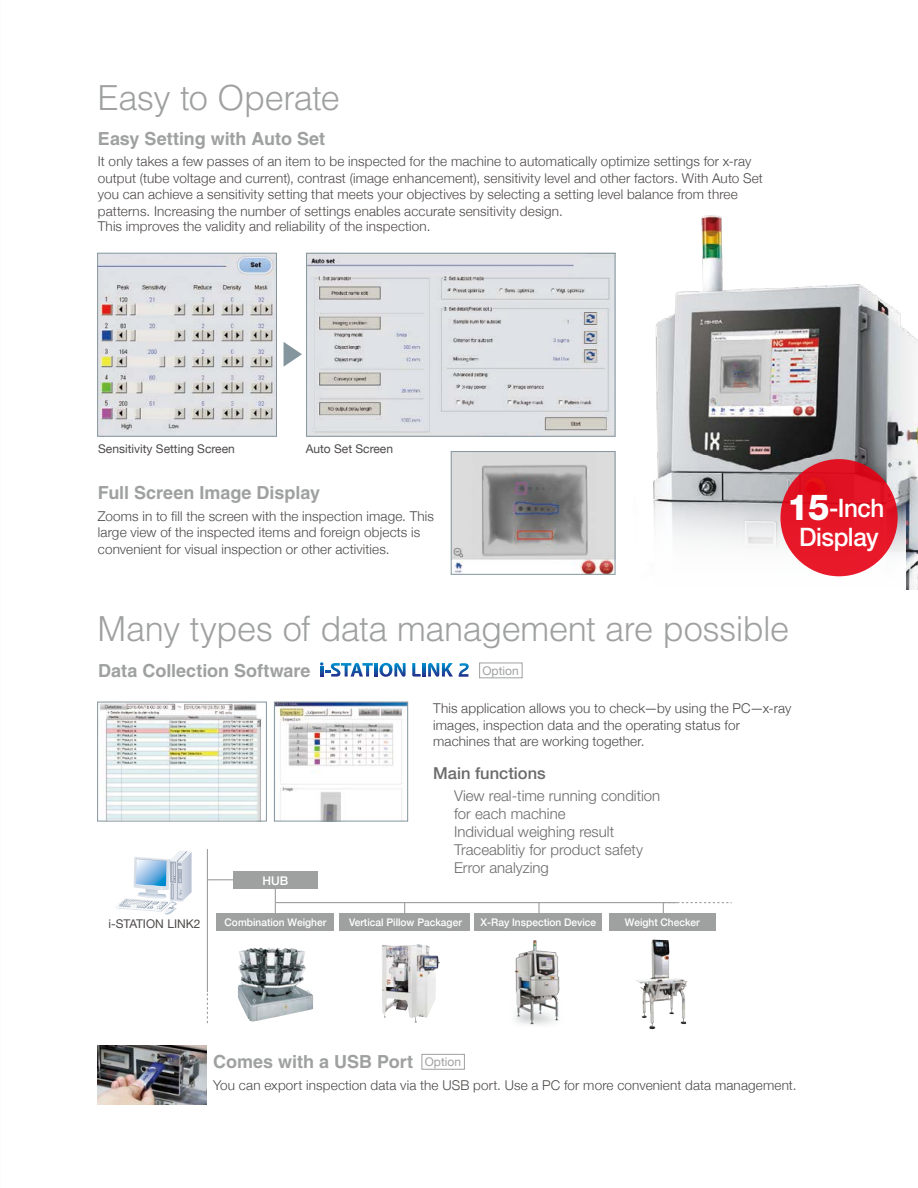
<style>
.page{position:relative;width:918px;height:1188px;background:#fff}
.page>*{position:absolute;margin:0;border:0;box-sizing:border-box;transform-origin:0 0}
.t1{font:800 36px "Helvetica Neue LT Std";color:#fff;scale:.95 1}
.t2{font:300 34.5px "Helvetica LT Std";letter-spacing:-.015em;color:#9fa0a0}
.t3{font:500 25.5px "Helvetica Neue LT Std";letter-spacing:-.02em;color:#fff;scale:.95 1}
.t4{font:700 18px "Helvetica LT Std";color:#9fa0a0}
.t5{font:500 16.5px "Helvetica Neue LT Std";color:#6c6b6b}
.t6{font:300 15px/18px "Helvetica Neue LT Std";color:#6c6b6b}
.t7{font:300 13.5px/16.5px "Helvetica Neue";letter-spacing:.01em;color:#4c4948}
.t8{font:12px "Helvetica Neue";color:#4c4948}
.t9{font:12px "Helvetica Neue";color:#9fa0a0}
.t10{font:500 12px "Helvetica Neue";color:#fff}
.t11{font:500 10.5px "Helvetica Neue";color:#fff}
.s1{font-weight:500;font-size:25.5px}
</style>
<div class="page">
<div style="left:479px;top:663px;width:43px;height:15px;border:1px solid #9fa0a0"></div>
<div style="left:422px;top:1054px;width:43px;height:15px;border:1px solid #9fa0a0"></div>
<svg style="left:412px;top:663px;width:9px;height:14px"></svg>
<svg style="left:428px;top:663px;width:25px;height:14px"></svg>
<svg style="left:422px;top:663px;width:4px;height:14px"></svg>
<svg style="left:320px;top:662px;width:53px;height:15px"></svg>
<svg style="left:374px;top:663px;width:3px;height:14px"></svg>
<svg style="left:379px;top:663px;width:27px;height:14px"></svg>
<svg style="left:459px;top:663px;width:10px;height:14px"></svg>
<svg style="left:275px;top:888px;width:1px;height:26px"></svg>
<hr style="left:275px;top:902px;width:402px;height:1px;background:#9fa0a0">
<hr style="left:207px;top:879px;width:37px;height:1px;background:#9fa0a0">
<hr style="left:207px;top:849px;width:1px;height:143px;background:#9fa0a0">
<svg style="left:207px;top:993px;width:1px;height:31px"></svg>
<img style="left:238px;top:948px;width:75px;height:74px">
<div style="left:217px;top:914px;width:117px;height:17px;background:#9fa0a0"></div>
<div style="left:233px;top:871px;width:85px;height:17px;background:#9fa0a0"></div>
<img style="left:382px;top:944px;width:58px;height:79px">
<div style="left:339px;top:914px;width:131px;height:17px;background:#9fa0a0"></div>
<svg style="left:538px;top:903px;width:2px;height:11px"></svg>
<img style="left:515px;top:941px;width:45px;height:84px">
<div style="left:475px;top:914px;width:127px;height:17px;background:#9fa0a0"></div>
<svg style="left:663px;top:902px;width:69px;height:12px"></svg>
<img style="left:636px;top:940px;width:41px;height:89px">
<div style="left:609px;top:914px;width:107px;height:17px;background:#9fa0a0"></div>
<svg style="left:116px;top:851px;width:76px;height:64px"></svg>
<img style="left:98px;top:1045px;width:108px;height:60px">
<img style="left:308px;top:255px;width:301px;height:180px">
<div style="left:306px;top:253px;width:309px;height:184px;border:1px solid #84959e"></div>
<img style="left:99px;top:255px;width:176px;height:180px">
<div style="left:97px;top:253px;width:180px;height:184px;border:1px solid #84959e"></div>
<img style="left:609px;top:215px;width:309px;height:374px">
<svg style="left:609px;top:499px;width:296px;height:90px"></svg>
<svg style="left:284px;top:342px;width:18px;height:25px"></svg>
<img style="left:453px;top:453px;width:160px;height:120px">
<div style="left:451px;top:451px;width:164px;height:124px;border:1px solid #84959e"></div>
<svg style="left:780px;top:459px;width:118px;height:117px;fill:#e51727"></svg>
<img style="left:99px;top:704px;width:162px;height:115px">
<div style="left:97px;top:702px;width:170px;height:119px;border:1px solid #84959e"></div>
<img style="left:276px;top:704px;width:130px;height:115px">
<div style="left:274px;top:702px;width:134px;height:119px;border:1px solid #84959e"></div>
<h2 class="t2" style="left:98px;top:76px;width:244px">Easy to Operate</h2>
<h3 class="t4" style="left:98px;top:128px;width:229px">Easy Setting with Auto Set</h3>
<p class="t7" style="left:98px;top:152px;width:666px">It only takes a few passes of an item to be inspected for the machine to automatically optimize settings for -x ray output (tube voltage and current ,) contrast (image enhancement ,) sensitivity level and other factors. With Auto Set you can achieve a sensitivity setting that meets your objectives by selecting a setting level balance from three patterns. Increasing the number of settings enables accurate sensitivity design.</p>
<p class="t7" style="left:98px;top:217px;width:334px">This improves the validity and reliability of the inspection.</p>
<p class="t8" style="left:98px;top:440px;width:138px">Sensitivity Setting Screen</p>
<p class="t8" style="left:306px;top:440px;width:89px">Auto Set Screen</p>
<h3 class="t4" style="left:98px;top:482px;width:224px">Full Screen Image Display</h3>
<p class="t7" style="left:98px;top:507px;width:338px">Zooms in to fill the screen with the inspection image. This large view of the inspected items and foreign objects is convenient for visual inspection or other activities.</p>
<h1 class="t1" style="left:787px;top:486px;width:55px">15<span class="s1">-</span></h1>
<h3 class="t3" style="left:799px;top:522px;width:85px">Display</h3>
<h3 class="t3" style="left:838px;top:492px;width:51px">Inch</h3>
<h2 class="t2" style="left:98px;top:608px;width:693px">Many types of data management are possible</h2>
<h3 class="t4" style="left:98px;top:659px;width:214px">Data Collection Software</h3>
<p class="t9" style="left:483px;top:662px;width:38px">Option</p>
<p class="t7" style="left:433px;top:699px;width:360px">This application allows you to check—by using the PC— -x ray images, inspection data and the operating status for machines that are working together.</p>
<p class="t10" style="left:263px;top:871px;width:27px">HUB</p>
<p class="t5" style="left:433px;top:763px;width:114px">Main functions</p>
<p class="t6" style="left:454px;top:787px;width:208px">View real-time running condition for each machine<br>Individual weighing result<br>Traceablitiy for product safety<br>Error analyzing</p>
<p class="t8" style="left:108px;top:915px;width:94px">-i STATION LINK2</p>
<p class="t11" style="left:225px;top:914px;width:103px">Combination Weigher</p>
<p class="t11" style="left:349px;top:914px;width:114px">Vertical Pillow Packager</p>
<p class="t11" style="left:481px;top:914px;width:117px">X-Ray Inspection Device</p>
<p class="t11" style="left:625px;top:914px;width:76px">Weight Checker</p>
<h3 class="t4" style="left:213px;top:1051px;width:202px">Comes with a USB Port</h3>
<p class="t7" style="left:213px;top:1075px;width:585px">You can export inspection data via the USB port. Use a PC for more convenient data management.</p>
<p class="t9" style="left:425px;top:1053px;width:38px">Option</p>
</div>
